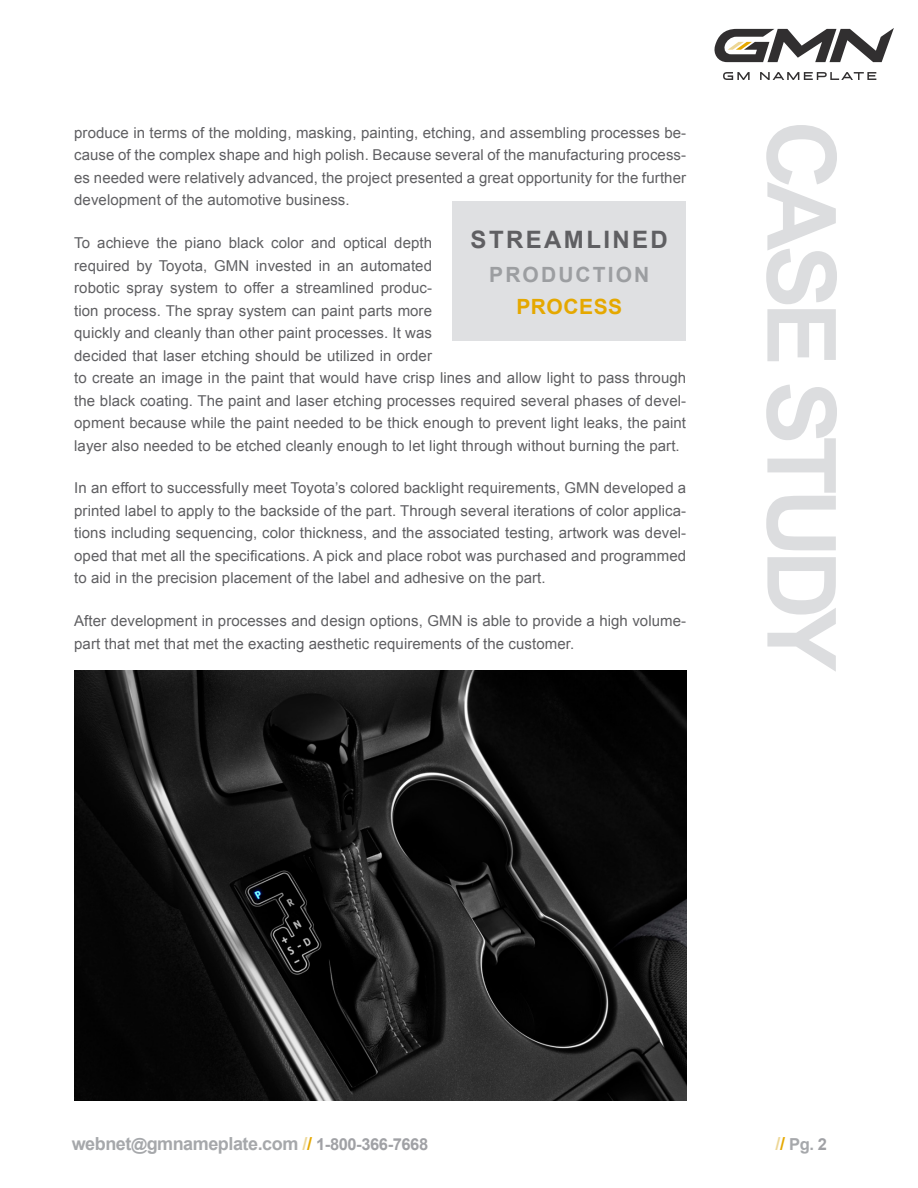
<style>
.page{position:relative;width:918px;height:1188px;background:#fff}
.page>*{position:absolute;margin:0;border:0;box-sizing:border-box;transform-origin:0 0}
.t1{font:700 24px "Arial";letter-spacing:.1em;color:#5f5f62}
.t2{font:700 21px "Arial";letter-spacing:.1em;color:#9c9ea1}
.t3{font:700 21px "Arial";letter-spacing:.025em;color:#e5a800}
.t4{font:700 18px "Arial";letter-spacing:-.025em;color:#a6a8ab}
.t5{font:700 16.5px "Arial";color:#a6a8ab}
.body{font:15px/22.5px "Arial";letter-spacing:.005em;color:#5f5f62;text-align:justify}
.s1{font-size:16.5px}
.s2{color:#edd797}
.s3{color:#e5a800}
.s4{font-size:16.5px;color:#a0a1a5}
.s5{font-size:18px;color:#edd797}
.s6{font-size:18px;color:#e5a800}
.s7{color:#a0a1a5}
</style>
<div class="page">
<svg style="left:714px;top:28px;width:180px;height:34px"></svg>
<svg style="left:723px;top:72px;width:27px;height:8px"></svg>
<svg style="left:760px;top:72px;width:116px;height:8px"></svg>
<div style="left:452px;top:201px;width:234px;height:140px;background:#dfe0e2"></div>
<svg style="left:766px;top:125px;width:71px;height:547px"></svg>
<img style="left:74px;top:671px;width:612px;height:430px">
<p class="body" style="left:74px;top:122px;width:613px">produce in terms of the molding, masking, painting, etching, and assembling processes be&shy;cause of the complex shape and high polish. Because several of the manufacturing process&shy;es needed were relatively advanced, the project presented a great opportunity for the further development of the automotive business.</p>
<p class="body" style="left:74px;top:232px;width:613px;text-align:left">To achieve the piano black color and optical depth<br>required by Toyota, GMN invested in an automated<br>robotic spray system to offer a streamlined produc-<br>tion process. The spray system can paint parts more<br>quickly and cleanly than other paint processes. It was<br>decided that laser etching should be utilized in order<br>to create an image in the paint that would have crisp lines and allow light to pass through the black coating. The paint and laser etching processes required several phases of devel&shy;opment because while the paint needed to be thick enough to prevent light leaks, the paint layer also needed to be etched cleanly enough to let light through without burning the part.</p>
<p class="body" style="left:74px;top:477px;width:613px">In an effort to successfully meet Toyota’s colored backlight requirements, GMN developed a printed label to apply to the backside of the part. Through several iterations of color applica&shy;tions including sequencing, color thickness, and the associated testing, artwork was devel&shy;oped that met all the specifications. A pick and place robot was purchased and programmed to aid in the precision placement of the label and adhesive on the part.</p>
<p class="body" style="left:74px;top:610px;width:613px">After development in processes and design options, GMN is able to provide a high volume&shy;part that met that met the exacting aesthetic requirements of the customer.</p>
<p class="t1" style="left:471px;top:224px;width:199px">STREAMLINED</p>
<p class="t2" style="left:489px;top:261px;width:162px">PRODUCTION</p>
<p class="t3" style="left:516px;top:293px;width:107px">PROCESS</p>
<p class="t4" style="left:72px;top:1131px;width:358px">webnet<span class="s1">@</span>gmnameplate.com <span class="s2">/</span><span class="s3">/</span> <span class="s4">1-800-366-7668</span></p>
<p class="t5" style="left:776px;top:1133px;width:53px"><span class="s5">/</span><span class="s6">/</span> Pg. <span class="s7">2</span></p>
</div>
